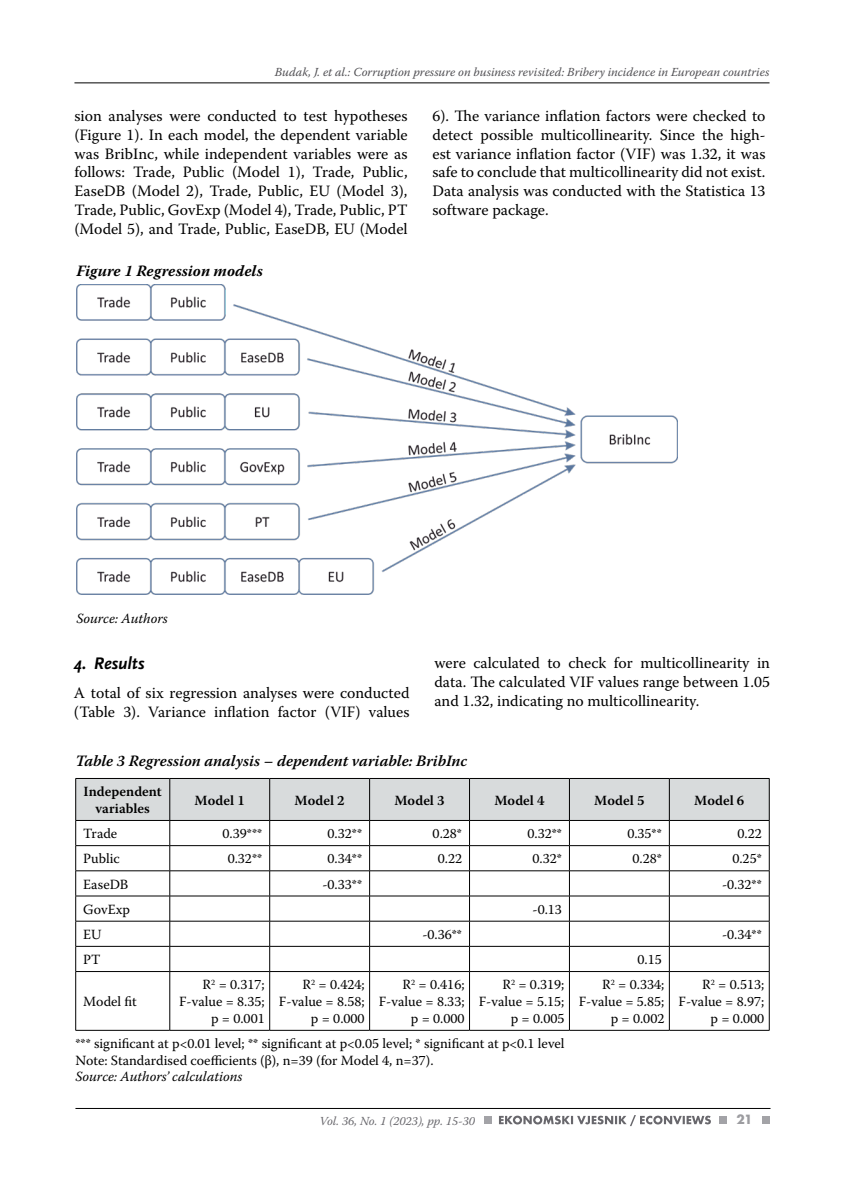
<style>
.page{position:relative;width:844px;height:1191px;background:#fff}
.page>*{position:absolute;margin:0;border:0;box-sizing:border-box;transform-origin:0 0}
.podnaslov{font:italic 700 17.5px "Scala Sans Pro";color:#000}
.normal_s_razmakom{font:15.75px/18.9px "Warnock Pro";color:#000;text-align:justify}
.NASLOV_TABLICE{font:italic 600 15.75px "Warnock Pro";color:#000}
.NASLOV_GRAFIKONA{font:italic 700 15.75px "Warnock Pro";color:#000}
.tablica_tekst{font:14px "Warnock Pro";color:#000}
.opis_tablice{font:14px/16.8px "Warnock Pro";color:#000}
.tablica_glava{font:600 14px/16.8px "Warnock Pro";color:#000;text-align:center}
.OPIS_GRAFA{font:italic 14px "Warnock Pro";color:#000}
.t1{font:700 14px "Futura TOT";color:#9c9ca0}
.t2{font:italic 12.25px "Warnock Pro";color:#504f53}
.t3{font:italic 12.25px "Warnock Pro";color:#68676c}
.s1{font-style:italic}
</style>
<div class="page">
<hr style="left:74px;top:83px;width:695px;height:1px;background:#000">
<hr style="left:75px;top:1108px;width:695px;height:1px;background:#000">
<div style="left:483px;top:1115px;width:8px;height:8px;background:#a3a3a7"></div>
<div style="left:718px;top:1115px;width:8px;height:8px;background:#a3a3a7"></div>
<div style="left:761px;top:1115px;width:8px;height:8px;background:#a3a3a7"></div>
<svg style="left:499px;top:1115px;width:211px;height:11px"></svg>
<img style="left:76px;top:284px;width:601px;height:311px">
<svg style="left:75px;top:779px;width:694px;height:192px"></svg>
<hr style="left:75px;top:971px;width:95px;height:1px;background:#000">
<hr style="left:75px;top:971px;width:1px;height:59px;background:#000">
<hr style="left:170px;top:971px;width:99px;height:1px;background:#000">
<hr style="left:169px;top:971px;width:1px;height:59px;background:#000">
<hr style="left:269px;top:971px;width:100px;height:1px;background:#000">
<hr style="left:269px;top:971px;width:1px;height:59px;background:#000">
<hr style="left:369px;top:971px;width:100px;height:1px;background:#000">
<hr style="left:369px;top:971px;width:1px;height:59px;background:#000">
<hr style="left:469px;top:971px;width:100px;height:1px;background:#000">
<hr style="left:469px;top:971px;width:1px;height:59px;background:#000">
<hr style="left:569px;top:971px;width:100px;height:1px;background:#000">
<hr style="left:569px;top:971px;width:1px;height:59px;background:#000">
<hr style="left:669px;top:971px;width:100px;height:1px;background:#000">
<hr style="left:669px;top:971px;width:1px;height:59px;background:#000">
<hr style="left:768px;top:971px;width:1px;height:59px;background:#000">
<hr style="left:75px;top:1030px;width:95px;height:1px;background:#000">
<hr style="left:170px;top:1030px;width:99px;height:1px;background:#000">
<hr style="left:269px;top:1030px;width:100px;height:1px;background:#000">
<hr style="left:369px;top:1030px;width:100px;height:1px;background:#000">
<hr style="left:469px;top:1030px;width:100px;height:1px;background:#000">
<hr style="left:569px;top:1030px;width:100px;height:1px;background:#000">
<hr style="left:669px;top:1030px;width:100px;height:1px;background:#000">
<hr style="left:75px;top:778px;width:95px;height:1px;background:#000">
<hr style="left:75px;top:778px;width:1px;height:42px;background:#000">
<hr style="left:170px;top:778px;width:99px;height:1px;background:#000">
<hr style="left:269px;top:778px;width:100px;height:1px;background:#000">
<hr style="left:369px;top:778px;width:100px;height:1px;background:#000">
<hr style="left:469px;top:778px;width:100px;height:1px;background:#000">
<hr style="left:569px;top:778px;width:100px;height:1px;background:#000">
<hr style="left:669px;top:778px;width:100px;height:1px;background:#000">
<hr style="left:768px;top:778px;width:1px;height:42px;background:#000">
<hr style="left:75px;top:820px;width:95px;height:1px;background:#000">
<hr style="left:170px;top:820px;width:99px;height:1px;background:#000">
<hr style="left:269px;top:820px;width:100px;height:1px;background:#000">
<hr style="left:369px;top:820px;width:100px;height:1px;background:#000">
<hr style="left:469px;top:820px;width:100px;height:1px;background:#000">
<hr style="left:569px;top:820px;width:100px;height:1px;background:#000">
<hr style="left:669px;top:820px;width:100px;height:1px;background:#000">
<p class="t2" style="left:275px;top:65px;width:496px">Budak, J. et al.: Corruption pressure on business revisited: Bribery incidence in European countries</p>
<p class="normal_s_razmakom" style="left:74px;top:106px;width:334px">sion analyses were conducted to test hypotheses (Figure 1). In each model, the dependent variable was BribInc, while independent variables were as follows: Trade, Public (Model 1), Trade, Public, EaseDB (Model 2), Trade, Public, EU (Model 3), Trade, Public, GovExp (Model 4), Trade, Public, PT (Model 5), and Trade, Public, EaseDB, EU (Model</p>
<p class="normal_s_razmakom" style="left:432px;top:106px;width:334px">6). The variance inflation factors were checked to detect possible multicollinearity. Since the high&shy;est variance inflation factor (VIF) was 1.32, it was safe to conclude that multicollinearity did not exist.<br>Data analysis was conducted with the Statistica 13 software package.</p>
<p class="NASLOV_GRAFIKONA" style="left:76px;top:261px;width:188px">Figure 1 Regression models</p>
<p class="OPIS_GRAFA" style="left:76px;top:610px;width:93px">Source: Authors</p>
<p class="podnaslov" style="left:74px;top:653px;width:72px">4. Results</p>
<p class="normal_s_razmakom" style="left:74px;top:683px;width:337px">A total of six regression analyses were conducted (Table 3). Variance inflation factor (VIF) values</p>
<p class="normal_s_razmakom" style="left:434px;top:653px;width:337px">were calculated to check for multicollinearity in data. The calculated VIF values range between 1.05 and 1.32, indicating no multicollinearity.</p>
<p class="NASLOV_TABLICE" style="left:75px;top:751px;width:393px">Table 3 Regression analysis – dependent variable: BribInc</p>
<p class="tablica_glava" style="left:84px;top:783px;width:80px">Independent variables</p>
<p class="tablica_glava" style="left:195px;top:791px;width:52px">Model 1</p>
<p class="tablica_glava" style="left:294px;top:791px;width:52px">Model 2</p>
<p class="tablica_glava" style="left:394px;top:791px;width:52px">Model 3</p>
<p class="tablica_glava" style="left:494px;top:791px;width:52px">Model 4</p>
<p class="tablica_glava" style="left:594px;top:791px;width:52px">Model 5</p>
<p class="tablica_glava" style="left:694px;top:791px;width:52px">Model 6</p>
<p class="tablica_tekst" style="left:83px;top:825px;width:36px">Trade</p>
<p class="tablica_tekst" style="left:222px;top:825px;width:41px">0.39***</p>
<p class="tablica_tekst" style="left:327px;top:825px;width:36px">0.32**</p>
<p class="tablica_tekst" style="left:432px;top:825px;width:31px">0.28*</p>
<p class="tablica_tekst" style="left:527px;top:825px;width:36px">0.32**</p>
<p class="tablica_tekst" style="left:627px;top:825px;width:36px">0.35**</p>
<p class="tablica_tekst" style="left:737px;top:825px;width:26px">0.22</p>
<p class="tablica_tekst" style="left:83px;top:850px;width:38px">Public</p>
<p class="tablica_tekst" style="left:228px;top:850px;width:36px">0.32**</p>
<p class="tablica_tekst" style="left:327px;top:850px;width:36px">0.34**</p>
<p class="tablica_tekst" style="left:437px;top:850px;width:26px">0.22</p>
<p class="tablica_tekst" style="left:532px;top:850px;width:31px">0.32*</p>
<p class="tablica_tekst" style="left:632px;top:850px;width:31px">0.28*</p>
<p class="tablica_tekst" style="left:732px;top:850px;width:31px">0.25*</p>
<p class="tablica_tekst" style="left:83px;top:875px;width:47px">EaseDB</p>
<p class="tablica_tekst" style="left:322px;top:875px;width:41px">-0.33**</p>
<p class="tablica_tekst" style="left:722px;top:875px;width:41px">-0.32**</p>
<p class="tablica_tekst" style="left:83px;top:900px;width:48px">GovExp</p>
<p class="tablica_tekst" style="left:532px;top:900px;width:31px">-0.13</p>
<p class="tablica_tekst" style="left:83px;top:926px;width:20px">EU</p>
<p class="tablica_tekst" style="left:422px;top:926px;width:41px">-0.36**</p>
<p class="tablica_tekst" style="left:722px;top:926px;width:41px">-0.34**</p>
<p class="tablica_tekst" style="left:83px;top:951px;width:19px">PT</p>
<p class="tablica_tekst" style="left:637px;top:951px;width:26px">0.15</p>
<p class="tablica_tekst" style="left:83px;top:993px;width:55px">Model fit</p>
<p class="tablica_tekst" style="left:202px;top:976px;width:64px">R<sup>2</sup> = 0.317;</p>
<p class="tablica_tekst" style="left:179px;top:993px;width:87px">F-value = 8.35;</p>
<p class="tablica_tekst" style="left:211px;top:1009px;width:55px">p = 0.001</p>
<p class="tablica_tekst" style="left:302px;top:976px;width:64px">R<sup>2</sup> = 0.424;</p>
<p class="tablica_tekst" style="left:279px;top:993px;width:87px">F-value = 8.58;</p>
<p class="tablica_tekst" style="left:311px;top:1009px;width:55px">p = 0.000</p>
<p class="tablica_tekst" style="left:402px;top:976px;width:64px">R<sup>2</sup> = 0.416;</p>
<p class="tablica_tekst" style="left:379px;top:993px;width:87px">F-value = 8.33;</p>
<p class="tablica_tekst" style="left:411px;top:1009px;width:55px">p = 0.000</p>
<p class="tablica_tekst" style="left:502px;top:976px;width:64px">R<sup>2</sup> = 0.319;</p>
<p class="tablica_tekst" style="left:478px;top:993px;width:87px">F-value = 5.15;</p>
<p class="tablica_tekst" style="left:510px;top:1009px;width:55px">p = 0.005</p>
<p class="tablica_tekst" style="left:602px;top:976px;width:64px">R<sup>2</sup> = 0.334;</p>
<p class="tablica_tekst" style="left:578px;top:993px;width:87px">F-value = 5.85;</p>
<p class="tablica_tekst" style="left:610px;top:1009px;width:55px">p = 0.002</p>
<p class="tablica_tekst" style="left:702px;top:976px;width:64px">R<sup>2</sup> = 0.513;</p>
<p class="tablica_tekst" style="left:678px;top:993px;width:87px">F-value = 8.97;</p>
<p class="tablica_tekst" style="left:710px;top:1009px;width:55px">p = 0.000</p>
<p class="opis_tablice" style="left:75px;top:1034px;width:490px">*** significant at p&lt;0.01 level; ** significant at p&lt;0.05 level; * significant at p&lt;0.1 level<br>Note: Standardised coefficients (β), n=39 (for Model 4, n=37).<br><span class="s1">Source: Authors’ calculations</span></p>
<p class="t3" style="left:319px;top:1113px;width:157px">Vol. 36, No. 1 (2023), pp. 15-30</p>
<p class="t1" style="left:736px;top:1111px;width:18px">21</p>
</div>
